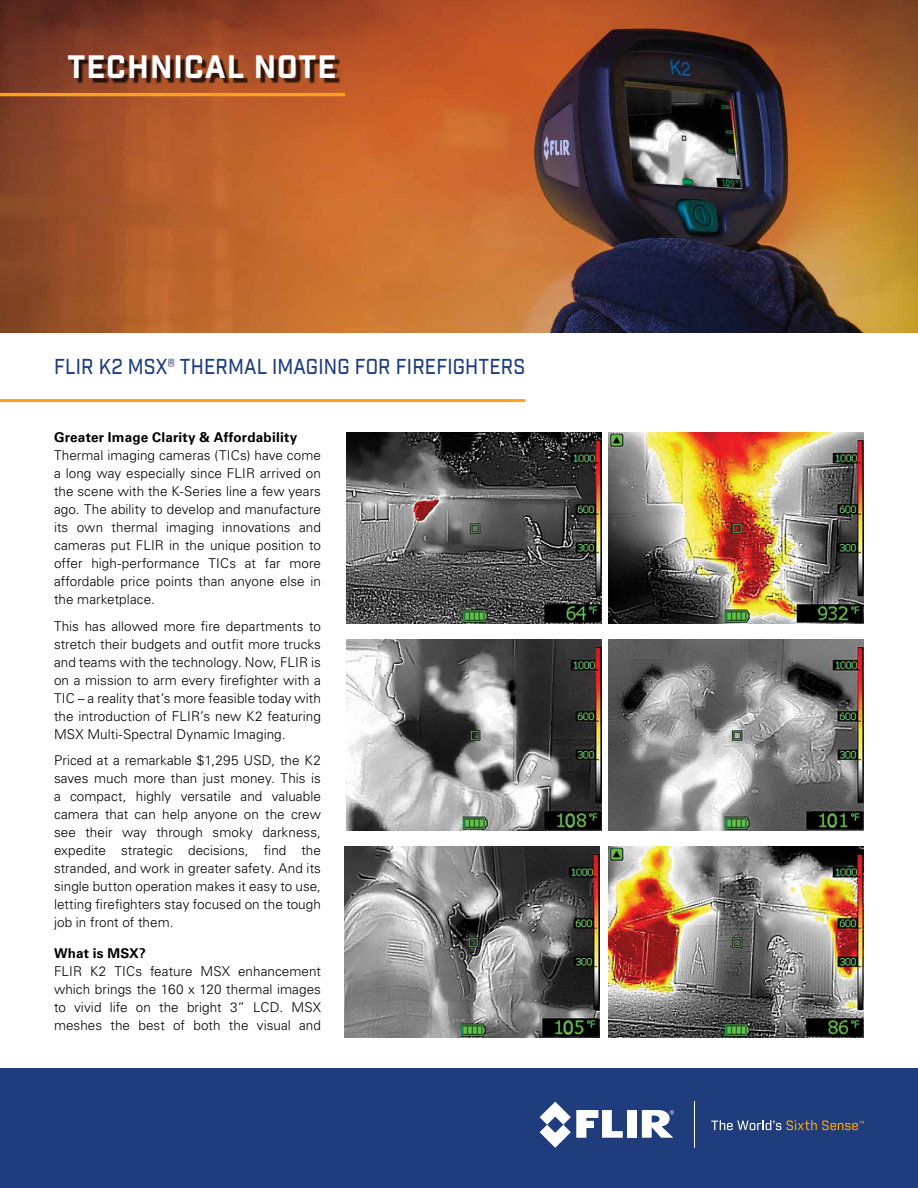
<style>
.page{position:relative;width:918px;height:1188px;background:#fff}
.page>*{position:absolute;margin:0;border:0;box-sizing:border-box;transform-origin:0 0}
.t1{font:700 31.5px "Industry";letter-spacing:.035em;color:#fff}
.t2{font:500 21px "Industry";letter-spacing:.01em;color:#1f3d7c;scale:.9 1}
.t3{font:300 13.5px/18px "Univers LT Std";letter-spacing:.005em;color:#000;text-align:justify}
.t4{font:700 13.5px "Univers LT Std";letter-spacing:.02em;color:#000}
</style>
<div class="page">
<img style="left:0;top:0;width:918px;height:333px">
<div style="left:0;top:1068px;width:918px;height:120px;background:#1f3d7c"></div>
<div style="left:627px;top:1110px;width:10px;height:28px;background:#fff"></div>
<svg style="left:540px;top:1102px;width:83px;height:46px"></svg>
<svg style="left:642px;top:1110px;width:32px;height:28px"></svg>
<svg style="left:711px;top:1120px;width:70px;height:10px"></svg>
<svg style="left:787px;top:1120px;width:77px;height:10px"></svg>
<hr style="left:694px;top:1102px;width:1px;height:46px;background:#fff">
<div style="left:71px;top:58px;width:270px;height:26px;background:#000;opacity:.75"></div>
<hr style="left:0;top:399px;width:525px;height:3px;background:#faa21b">
<hr style="left:0;top:93px;width:345px;height:3px;background:#faa21b">
<img style="left:609px;top:432px;width:255px;height:192px">
<img style="left:609px;top:846px;width:255px;height:192px">
<img style="left:609px;top:639px;width:255px;height:192px">
<img style="left:346px;top:432px;width:255px;height:192px">
<img style="left:345px;top:846px;width:255px;height:192px">
<img style="left:346px;top:639px;width:255px;height:192px">
<h1 class="t1" style="left:68px;top:48px;width:270px">TECHNICAL NOTE</h1>
<h2 class="t2" style="left:54px;top:354px;width:525px">FLIR K2 MSX® THERMAL IMAGING FOR FIREFIGHTERS</h2>
<p class="t4" style="left:54px;top:430px;width:245px">Greater Image Clarity &amp; Affordability</p>
<p class="t3" style="left:54px;top:446px;width:269px">Thermal imaging cameras (TICs) have come a long way especially since FLIR arrived on the scene with the K-Series line a few years ago. The ability to develop and manufacture its own thermal imaging innovations and cameras put FLIR in the unique position to offer high-performance TICs at far more affordable price points than anyone else in the marketplace.</p>
<p class="t3" style="left:54px;top:617px;width:269px">This has allowed more fire departments to stretch their budgets and outfit more trucks and teams with the technology. Now, FLIR is on a mission to arm every firefighter with a TIC – a reality that’s more feasible today with the introduction of FLIR’s new K2 featuring MSX Multi-Spectral Dynamic Imaging.</p>
<p class="t3" style="left:54px;top:751px;width:269px">Priced at a remarkable $1,295 USD, the K2 saves much more than just money. This is a compact, highly versatile and valuable camera that can help anyone on the crew see their way through smoky darkness, expedite strategic decisions, find the stranded, and work in greater safety. And its single button operation makes it easy to use, letting firefighters stay focused on the tough job in front of them.</p>
<p class="t4" style="left:54px;top:945px;width:93px">What is MSX?</p>
<p class="t3" style="left:54px;top:962px;width:269px">FLIR K2 TICs feature MSX enhancement which brings the 160 x 120 thermal images to vivid life on the bright 3” LCD. MSX meshes the best of both the visual and</p>
</div>
